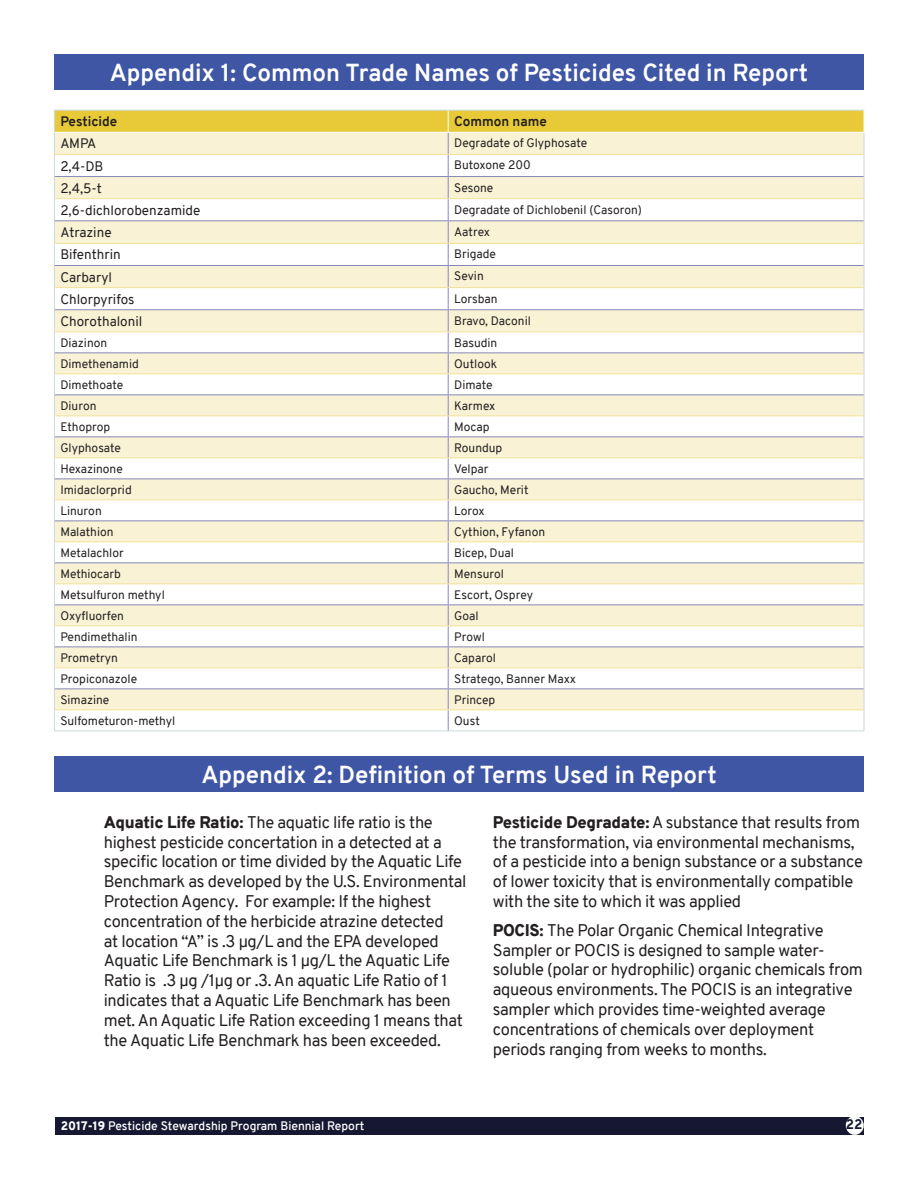
<style>
.page{position:relative;width:918px;height:1188px;background:#fff}
.page>*{position:absolute;margin:0;border:0;box-sizing:border-box;transform-origin:0 0}
.t1{font:700 24px "Overpass";color:#fff}
.t2{font:16.5px/19.8px "Overpass";letter-spacing:-.02em;color:#231f20}
.t3{font:13.5px "Overpass";color:#231f20}
.t4{font:700 13.5px "Overpass";color:#231f20}
.t5{font:800 13.5px "Overpass";color:#161832}
.t6{font:12px "Overpass";color:#231f20}
.t7{font:600 12px "Overpass";color:#fff}
.s1{font-weight:900}
</style>
<div class="page">
<div style="left:55px;top:1117px;width:809px;height:18px;background:#161832"></div>
<div style="left:847px;top:1117px;width:16px;height:17px;background:#fff;border-radius:50%"></div>
<div style="left:846px;top:1116px;width:18px;height:19px;border:2px solid #fff;border-radius:50%"></div>
<hr style="left:54px;top:730px;width:394px;height:1px;background:#ccdada">
<hr style="left:448px;top:730px;width:416px;height:1px;background:#ccdada">
<svg style="left:54px;top:110px;width:811px;height:620px"></svg>
<hr style="left:55px;top:132px;width:393px;height:1px;background:#fff">
<hr style="left:448px;top:132px;width:416px;height:1px;background:#fff">
<div style="left:55px;top:55px;width:808px;height:34px;background:#3f56a5"></div>
<div style="left:54px;top:54px;width:810px;height:36px;border:2px solid #3f56a5"></div>
<div style="left:55px;top:757px;width:808px;height:34px;background:#3f56a5"></div>
<div style="left:54px;top:756px;width:810px;height:36px;border:2px solid #3f56a5"></div>
<h1 class="t1" style="left:110px;top:56px;width:700px">Appendix 1: Common Trade Names of Pesticides Cited in Report</h1>
<p class="t4" style="left:60px;top:112px;width:58px">Pesticide</p>
<p class="t4" style="left:454px;top:112px;width:94px">Common name</p>
<p class="t3" style="left:60px;top:134px;width:38px">AMPA</p>
<p class="t6" style="left:454px;top:135px;width:135px">Degradate of Glyphosate</p>
<p class="t3" style="left:60px;top:156px;width:45px">2,4-DB</p>
<p class="t6" style="left:454px;top:157px;width:78px">Butoxone 200</p>
<p class="t3" style="left:60px;top:178px;width:43px">2,4,5-t</p>
<p class="t6" style="left:454px;top:179px;width:41px">Sesone</p>
<p class="t3" style="left:60px;top:200px;width:142px">2,6-dichlorobenzamide</p>
<p class="t6" style="left:454px;top:201px;width:189px">Degradate of Dichlobenil (Casoron)</p>
<p class="t3" style="left:60px;top:223px;width:53px">Atrazine</p>
<p class="t6" style="left:454px;top:223px;width:37px">Aatrex</p>
<p class="t3" style="left:60px;top:245px;width:62px">Bifenthrin</p>
<p class="t6" style="left:454px;top:246px;width:43px">Brigade</p>
<p class="t3" style="left:60px;top:267px;width:53px">Carbaryl</p>
<p class="t6" style="left:454px;top:268px;width:31px">Sevin</p>
<p class="t3" style="left:60px;top:289px;width:76px">Chlorpyrifos</p>
<p class="t6" style="left:454px;top:290px;width:45px">Lorsban</p>
<p class="t3" style="left:60px;top:312px;width:84px">Chorothalonil</p>
<p class="t6" style="left:454px;top:312px;width:78px">Bravo, Daconil</p>
<p class="t6" style="left:60px;top:334px;width:48px">Diazinon</p>
<p class="t6" style="left:454px;top:334px;width:45px">Basudin</p>
<p class="t6" style="left:60px;top:355px;width:80px">Dimethenamid</p>
<p class="t6" style="left:454px;top:355px;width:44px">Outlook</p>
<p class="t6" style="left:60px;top:376px;width:64px">Dimethoate</p>
<p class="t6" style="left:454px;top:376px;width:40px">Dimate</p>
<p class="t6" style="left:60px;top:397px;width:38px">Diuron</p>
<p class="t6" style="left:454px;top:397px;width:43px">Karmex</p>
<p class="t6" style="left:60px;top:418px;width:51px">Ethoprop</p>
<p class="t6" style="left:454px;top:418px;width:37px">Mocap</p>
<p class="t6" style="left:60px;top:439px;width:62px">Glyphosate</p>
<p class="t6" style="left:454px;top:439px;width:50px">Roundup</p>
<p class="t6" style="left:60px;top:460px;width:64px">Hexazinone</p>
<p class="t6" style="left:454px;top:460px;width:36px">Velpar</p>
<p class="t6" style="left:60px;top:481px;width:73px">Imidaclorprid</p>
<p class="t6" style="left:454px;top:481px;width:76px">Gaucho, Merit</p>
<p class="t6" style="left:60px;top:502px;width:43px">Linuron</p>
<p class="t6" style="left:454px;top:502px;width:32px">Lorox</p>
<p class="t6" style="left:60px;top:523px;width:55px">Malathion</p>
<p class="t6" style="left:454px;top:523px;width:92px">Cythion, Fyfanon</p>
<p class="t6" style="left:60px;top:544px;width:65px">Metalachlor</p>
<p class="t6" style="left:454px;top:544px;width:61px">Bicep, Dual</p>
<p class="t6" style="left:60px;top:565px;width:62px">Methiocarb</p>
<p class="t6" style="left:454px;top:565px;width:51px">Mensurol</p>
<p class="t6" style="left:60px;top:586px;width:106px">Metsulfuron methyl</p>
<p class="t6" style="left:454px;top:586px;width:81px">Escort, Osprey</p>
<p class="t6" style="left:60px;top:607px;width:65px">Oxyfluorfen</p>
<p class="t6" style="left:454px;top:607px;width:26px">Goal</p>
<p class="t6" style="left:60px;top:628px;width:79px">Pendimethalin</p>
<p class="t6" style="left:454px;top:628px;width:32px">Prowl</p>
<p class="t6" style="left:60px;top:649px;width:59px">Prometryn</p>
<p class="t6" style="left:454px;top:649px;width:43px">Caparol</p>
<p class="t6" style="left:60px;top:670px;width:78px">Propiconazole</p>
<p class="t6" style="left:454px;top:670px;width:123px">Stratego, Banner Maxx</p>
<p class="t6" style="left:60px;top:691px;width:51px">Simazine</p>
<p class="t6" style="left:454px;top:691px;width:43px">Princep</p>
<p class="t6" style="left:60px;top:712px;width:117px">Sulfometuron-methyl</p>
<p class="t6" style="left:454px;top:712px;width:27px">Oust</p>
<h1 class="t1" style="left:201px;top:758px;width:517px">Appendix 2: Definition of Terms Used in Report</h1>
<p class="t2" style="left:104px;top:812px;width:364px"><span class="s1">Aquatic Life Ratio:</span> The aquatic life ratio is the highest pesticide concertation in a detected at a specific location or time divided by the Aquatic Life Benchmark as developed by the U.S. Environmental Protection Agency. For example: If the highest concentration of the herbicide atrazine detected<br>at location “A” is .3 µg/L and the EPA developed Aquatic Life Benchmark is 1 µg/L the Aquatic Life Ratio is .3 µg /1µg or .3. An aquatic Life Ratio of 1 indicates that a Aquatic Life Benchmark has been met. An Aquatic Life Ration exceeding 1 means that the Aquatic Life Benchmark has been exceeded.</p>
<p class="t2" style="left:493px;top:812px;width:372px"><span class="s1">Pesticide Degradate:</span> A substance that results from the transformation, via environmental mechanisms, of a pesticide into a benign substance or a substance of lower toxicity that is environmentally compatible with the site to which it was applied</p>
<p class="t2" style="left:493px;top:920px;width:372px"><span class="s1">POCIS:</span> The Polar Organic Chemical Integrative Sampler or POCIS is designed to sample water&shy;soluble (polar or hydrophilic) organic chemicals from aqueous environments. The POCIS is an integrative sampler which provides time-weighted average concentrations of chemicals over deployment periods ranging from weeks to months.</p>
<p class="t7" style="left:61px;top:1117px;width:305px"><span class="s1">2017-19</span> Pesticide Stewardship Program Biennial Report</p>
<p class="t5" style="left:846px;top:1115px;width:18px">22</p>
</div>
